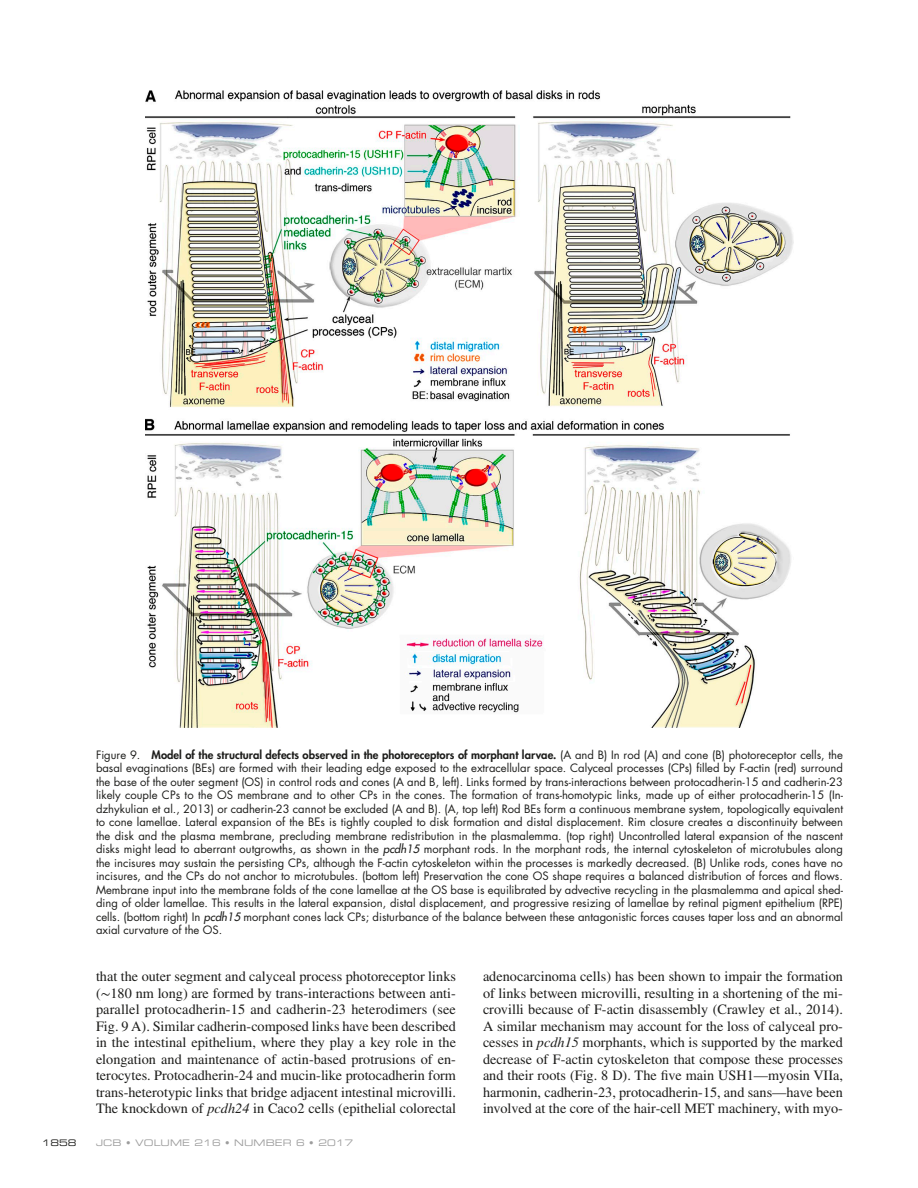
<style>
.page{position:relative;width:918px;height:1188px;background:#fff}
.page>*{position:absolute;margin:0;border:0;box-sizing:border-box;transform-origin:0 0}
.t1{font:14.25px/16.5px "Times LT Std";color:#1d1d1b;text-align:justify}
.t2{font:11.25px/13.5px "Futura Std";color:#1d1d1b;text-align:justify}
.t3{font:9px "Eurostile LT Std Ex 2";letter-spacing:.01em;color:#9d9d9d}
.t4{font:9px "Eurostile LT Std Ex 2";color:#1d1d1b}
.s1{font-weight:800}
.s2{font-weight:500;font-style:italic}
.s3{font-family:"STIX General"}
.s4{font-style:italic}
</style>
<div class="page">
<img style="left:146px;top:90px;width:647px;height:637px">
<p class="t2" style="left:96px;top:748px;width:749px">Figure 9. <span class="s1">Model of the structural defects observed in the photoreceptors of morphant larvae.</span> (A and B) In rod (A) and cone (B) photoreceptor cells, the basal evaginations (BEs) are formed with their leading edge exposed to the extracellular space. Calyceal processes (CPs) filled by F-actin (red) surround the base of the outer segment (OS) in control rods and cones (A and B, left). Links formed by trans-interactions between protocadherin-15 and cadherin-23 likely couple CPs to the OS membrane and to other CPs in the cones. The formation of trans-homotypic links, made up of either protocadherin-15 (In&shy;dzhykulian et al., 2013) or cadherin-23 cannot be excluded (A and B). (A, top left) Rod BEs form a continuous membrane system, topologically equivalent to cone lamellae. Lateral expansion of the BEs is tightly coupled to disk formation and distal displacement. Rim closure creates a discontinuity between the disk and the plasma membrane, precluding membrane redistribution in the plasmalemma. (top right) Uncontrolled lateral expansion of the nascent disks might lead to aberrant outgrowths, as shown in the <span class="s2">pcdh15</span> morphant rods. In the morphant rods, the internal cytoskeleton of microtubules along the incisures may sustain the persisting CPs, although the F-actin cytoskeleton within the processes is markedly decreased. (B) Unlike rods, cones have no incisures, and the CPs do not anchor to microtubules. (bottom left) Preservation the cone OS shape requires a balanced distribution of forces and flows.<br>Membrane input into the membrane folds of the cone lamellae at the OS base is equilibrated by advective recycling in the plasmalemma and apical shed&shy;ding of older lamellae. This results in the lateral expansion, distal displacement, and progressive resizing of lamellae by retinal pigment epithelium (RPE) cells. (bottom right) In <span class="s2">pcdh15</span> morphant cones lack CPs; disturbance of the balance between these antagonistic forces causes taper loss and an abnormal axial curvature of the OS.</p>
<p class="t1" style="left:96px;top:968px;width:362px">that the outer segment and calyceal process photoreceptor links (<span class="s3">∼</span>180 nm long) are formed by trans-interactions between anti&shy;parallel protocadherin-15 and cadherin-23 heterodimers (see Fig. 9 A). Similar cadherin-composed links have been described in the intestinal epithelium, where they play a key role in the elongation and maintenance of actin-based protrusions of en&shy;terocytes. Protocadherin-24 and mucin-like protocadherin form trans-heterotypic links that bridge adjacent intestinal microvilli.<br>The knockdown of <span class="s4">pcdh24</span> in Caco2 cells (epithelial colorectal</p>
<p class="t1" style="left:483px;top:968px;width:362px">adenocarcinoma cells) has been shown to impair the formation of links between microvilli, resulting in a shortening of the mi&shy;crovilli because of F-actin disassembly (Crawley et al., 2014).<br>A similar mechanism may account for the loss of calyceal pro&shy;cesses in <span class="s4">pcdh15</span> morphants, which is supported by the marked decrease of F-actin cytoskeleton that compose these processes and their roots (Fig. 8 D). The five main USH1—myosin VIIa, harmonin, cadherin-23, protocadherin-15, and sans—have been involved at the core of the hair-cell MET machinery, with myo-</p>
<p class="t4" style="left:42px;top:1136px;width:36px">1858</p>
<p class="t3" style="left:96px;top:1136px;width:259px">JCB • VOLUME 216 • NUMBER 6 • 2017</p>
</div>
